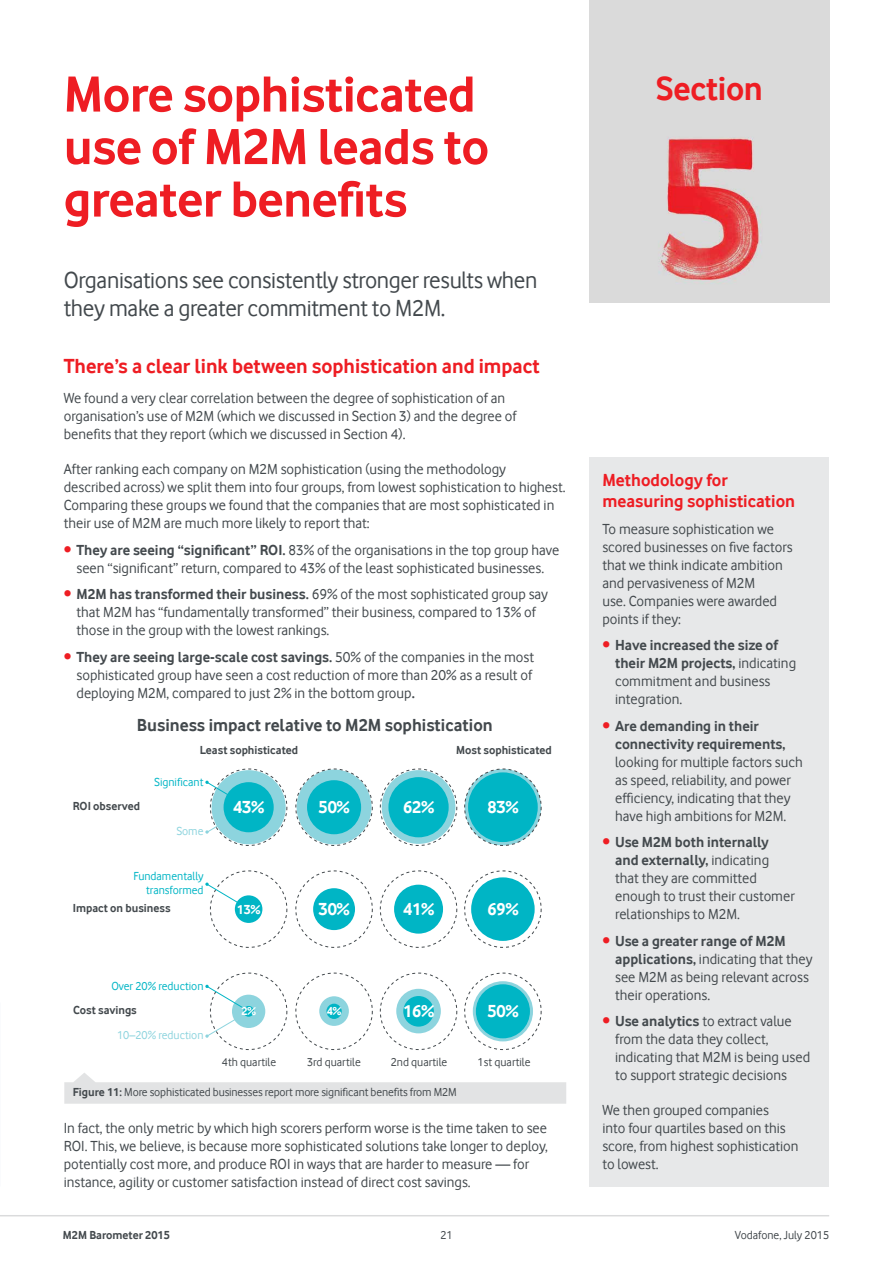
<style>
.page{position:relative;width:893px;height:1263px;background:#fff}
.page>*{position:absolute;margin:0;border:0;box-sizing:border-box;transform-origin:0 0}
.t1{font:700 52.5px/52.5px "Vodafone Rg";letter-spacing:-.01em;color:#ee1d23}
.t2{font:700 34.5px "Vodafone Rg";letter-spacing:-.01em;color:#ee1d23}
.t3{font:24px/28.5px "Vodafone Rg";letter-spacing:-.015em;color:#43494d}
.t4{font:700 21px "Vodafone Rg";color:#ee1d23}
.t5{font:700 18px "Vodafone Rg";color:#43494d}
.t6{font:700 18px/21px "Vodafone Rg";color:#ee1d23}
.t7{font:700 18px "Vodafone Rg";color:#fff}
.t8{font:15px/18px "Vodafone Rg";color:#43494d}
.t9{font:700 15px/18px "Vodafone Rg";color:#43494d}
.t10{font:700 13.5px "Vodafone Rg";color:#fff}
.t11{font:12px "Vodafone Rg";letter-spacing:-.01em;color:#43494d}
.t12{font:700 12px "Vodafone Rg";color:#43494d}
.t13{font:12px/13.5px "Vodafone Rg";color:#00b5c5;text-align:right}
.t14{font:12px "Vodafone Rg";color:#8dd4de}
.t15{font:700 12px "Vodafone Rg";color:#fff}
.s1{font-weight:700;color:#ee1d23}
.s2{font-weight:700}
.s3{color:#ee1d23}
</style>
<div class="page">
<hr style="left:0;top:1215px;width:829px;height:1px;background:#43494d">
<div style="left:382px;top:770px;width:73px;height:74px;background:#8dd4de;border-radius:50%"></div>
<div style="left:297px;top:769px;width:75px;height:75px;background:#8dd4de;border-radius:50%"></div>
<div style="left:212px;top:770px;width:74px;height:74px;background:#8dd4de;border-radius:50%"></div>
<svg style="left:465px;top:769px;width:76px;height:76px"></svg>
<div style="left:307px;top:780px;width:54px;height:54px;background:#00b5c5;border-radius:50%"></div>
<div style="left:388px;top:777px;width:61px;height:60px;background:#00b5c5;border-radius:50%"></div>
<div style="left:468px;top:772px;width:70px;height:70px;background:#00b5c5;border-radius:50%"></div>
<svg style="left:64px;top:1073px;width:502px;height:31px"></svg>
<div style="left:464px;top:769px;width:77px;height:77px;border:1px dashed #43494d;border-radius:50%"></div>
<div style="left:380px;top:769px;width:77px;height:77px;border:1px dashed #43494d;border-radius:50%"></div>
<div style="left:295px;top:769px;width:78px;height:77px;border:1px dashed #43494d;border-radius:50%"></div>
<svg style="left:205px;top:781px;width:45px;height:53px"></svg>
<div style="left:224px;top:782px;width:50px;height:50px;background:#00b5c5;border-radius:50%"></div>
<div style="left:313px;top:888px;width:42px;height:42px;background:#00b5c5;border-radius:50%"></div>
<div style="left:394px;top:885px;width:49px;height:49px;background:#00b5c5;border-radius:50%"></div>
<div style="left:471px;top:877px;width:64px;height:64px;background:#00b5c5;border-radius:50%"></div>
<div style="left:464px;top:870px;width:77px;height:78px;border:1px dashed #43494d;border-radius:50%"></div>
<div style="left:380px;top:870px;width:77px;height:78px;border:1px dashed #43494d;border-radius:50%"></div>
<div style="left:295px;top:870px;width:78px;height:78px;border:1px dashed #43494d;border-radius:50%"></div>
<svg style="left:205px;top:882px;width:40px;height:28px"></svg>
<div style="left:235px;top:895px;width:27px;height:28px;background:#00b5c5;border-radius:50%"></div>
<div style="left:396px;top:989px;width:45px;height:44px;background:#8dd4de;border-radius:50%"></div>
<div style="left:319px;top:996px;width:30px;height:30px;background:#8dd4de;border-radius:50%"></div>
<div style="left:232px;top:995px;width:33px;height:33px;background:#8dd4de;border-radius:50%"></div>
<svg style="left:473px;top:981px;width:60px;height:60px"></svg>
<div style="left:326px;top:1004px;width:16px;height:15px;background:#00b5c5;border-radius:50%"></div>
<div style="left:403px;top:996px;width:31px;height:30px;background:#00b5c5;border-radius:50%"></div>
<div style="left:476px;top:984px;width:54px;height:54px;background:#00b5c5;border-radius:50%"></div>
<div style="left:464px;top:973px;width:77px;height:77px;border:1px dashed #43494d;border-radius:50%"></div>
<div style="left:380px;top:973px;width:77px;height:77px;border:1px dashed #43494d;border-radius:50%"></div>
<div style="left:295px;top:973px;width:78px;height:77px;border:1px dashed #43494d;border-radius:50%"></div>
<div style="left:243px;top:1006px;width:11px;height:11px;background:#00b5c5;border-radius:50%"></div>
<svg style="left:205px;top:985px;width:45px;height:53px"></svg>
<div style="left:590px;top:457px;width:239px;height:729px;background:#e7e8e9"></div>
<img style="left:590px;top:0;width:240px;height:302px">
<h1 class="t1" style="left:64px;top:67px;width:427px">More sophisticated use of M2M leads to greater benefits</h1>
<h3 class="t3" style="left:64px;top:265px;width:475px">Organisations see consistently stronger results when they make a greater commitment to M2M.</h3>
<h3 class="t4" style="left:64px;top:353px;width:478px">There’s a clear link between sophistication and impact</h3>
<p class="t8" style="left:64px;top:389px;width:454px">We found a very clear correlation between the degree of sophistication of an organisation’s use of M2M (which we discussed in Section 3) and the degree of benefits that they report (which we discussed in Section 4).</p>
<p class="t8" style="left:64px;top:460px;width:503px">After ranking each company on M2M sophistication (using the methodology described across) we split them into four groups, from lowest sophistication to highest.<br>Comparing these groups we found that the companies that are most sophisticated in their use of M2M are much more likely to report that:</p>
<p class="t8" style="left:64px;top:541px;width:497px;text-align:center"><span class="s1">•</span> <span class="s2">They are seeing “significant” ROI.</span> 83% of the organisations in the top group have seen “significant” return, compared to 43% of the least sophisticated businesses.</p>
<p class="t8" style="left:77px;top:585px;width:473px;text-indent:-13px"><span class="s1">•</span> <span class="s2">M2M has transformed their business.</span> 69% of the most sophisticated group say that M2M has “fundamentally transformed” their business, compared to 13% of those in the group with the lowest rankings.</p>
<p class="t8" style="left:77px;top:648px;width:459px;text-indent:-13px"><span class="s1">•</span> <span class="s2">They are seeing large-scale cost savings.</span> 50% of the companies in the most sophisticated group have seen a cost reduction of more than 20% as a result of deploying M2M, compared to just 2% in the bottom group<span class="s2">.</span></p>
<p class="t5" style="left:137px;top:715px;width:357px">Business impact relative to M2M sophistication</p>
<p class="t12" style="left:200px;top:743px;width:100px">Least sophisticated</p>
<p class="t12" style="left:456px;top:743px;width:97px">Most sophisticated</p>
<p class="t13" style="left:154px;top:775px;width:51px">Significant</p>
<p class="t7" style="left:233px;top:797px;width:33px">43%</p>
<p class="t12" style="left:73px;top:799px;width:69px">ROI observed</p>
<p class="t7" style="left:318px;top:797px;width:33px">50%</p>
<p class="t7" style="left:403px;top:797px;width:33px">62%</p>
<p class="t7" style="left:487px;top:797px;width:33px">83%</p>
<p class="t14" style="left:176px;top:824px;width:29px">Some</p>
<p class="t13" style="left:133px;top:869px;width:72px">Fundamentally transformed</p>
<p class="t12" style="left:73px;top:901px;width:99px">Impact on business</p>
<p class="t10" style="left:237px;top:901px;width:25px">13%</p>
<p class="t7" style="left:318px;top:899px;width:33px">30%</p>
<p class="t7" style="left:403px;top:899px;width:33px">41%</p>
<p class="t7" style="left:487px;top:899px;width:33px">69%</p>
<p class="t13" style="left:111px;top:979px;width:94px">Over 20% reduction</p>
<p class="t12" style="left:73px;top:1003px;width:65px">Cost savings</p>
<p class="t15" style="left:327px;top:1004px;width:16px">4%</p>
<p class="t7" style="left:403px;top:1001px;width:33px">16%</p>
<p class="t7" style="left:487px;top:1001px;width:33px">50%</p>
<p class="t14" style="left:117px;top:1028px;width:88px">10–20% reduction</p>
<p class="t15" style="left:241px;top:1004px;width:16px">2%</p>
<p class="t11" style="left:222px;top:1055px;width:56px">4th quartile</p>
<p class="t11" style="left:307px;top:1055px;width:55px">3rd quartile</p>
<p class="t11" style="left:391px;top:1055px;width:58px">2nd quartile</p>
<p class="t11" style="left:478px;top:1055px;width:54px">1st quartile</p>
<p class="t11" style="left:73px;top:1085px;width:385px"><span class="s2">Figure 11:</span> More sophisticated businesses report more significant benefits from M2M</p>
<p class="t8" style="left:64px;top:1119px;width:485px">In fact, the only metric by which high scorers perform worse is the time taken to see ROI. This, we believe, is because more sophisticated solutions take longer to deploy, potentially cost more, and produce ROI in ways that are harder to measure — for instance, agility or customer satisfaction instead of direct cost savings.</p>
<h2 class="t2" style="left:656px;top:68px;width:108px">Section</h2>
<p class="t6" style="left:602px;top:470px;width:194px">Methodology for measuring sophistication</p>
<p class="t8" style="left:602px;top:520px;width:192px">To measure sophistication we scored businesses on five factors that we think indicate ambition and pervasiveness of M2M<br>use. Companies were awarded points if they:</p>
<p class="t8" style="left:615px;top:636px;width:182px;text-indent:-13px"><span class="s1">•</span> <span class="s2">Have increased the size of their M2M projects,</span> indicating commitment and business integration.</p>
<p class="t9" style="left:615px;top:717px;width:172px;text-indent:-13px"><span class="s3">•</span> Are demanding in their connectivity requirements,</p>
<p class="t8" style="left:615px;top:753px;width:189px">looking for multiple factors such as speed, reliability, and power efficiency, indicating that they have high ambitions for M2M.</p>
<p class="t8" style="left:615px;top:833px;width:181px;text-indent:-13px"><span class="s1">•</span> <span class="s2">Use M2M both internally and externally,</span> indicating that they are committed enough to trust their customer relationships to M2M.</p>
<p class="t8" style="left:615px;top:932px;width:199px;text-indent:-13px"><span class="s1">•</span> <span class="s2">Use a greater range of M2M applications,</span> indicating that they see M2M as being relevant across their operations.</p>
<p class="t8" style="left:615px;top:1012px;width:196px;text-indent:-13px"><span class="s1">•</span> <span class="s2">Use analytics</span> to extract value from the data they collect, indicating that M2M is being used to support strategic decisions</p>
<p class="t8" style="left:602px;top:1101px;width:198px">We then grouped companies<br>into four quartiles based on this score, from highest sophistication to lowest.</p>
<p class="t12" style="left:63px;top:1228px;width:108px">M2M Barometer 2015</p>
<p class="t11" style="left:440px;top:1228px;width:14px">21</p>
<p class="t11" style="left:735px;top:1228px;width:96px">Vodafone, July 2015</p>
</div>
